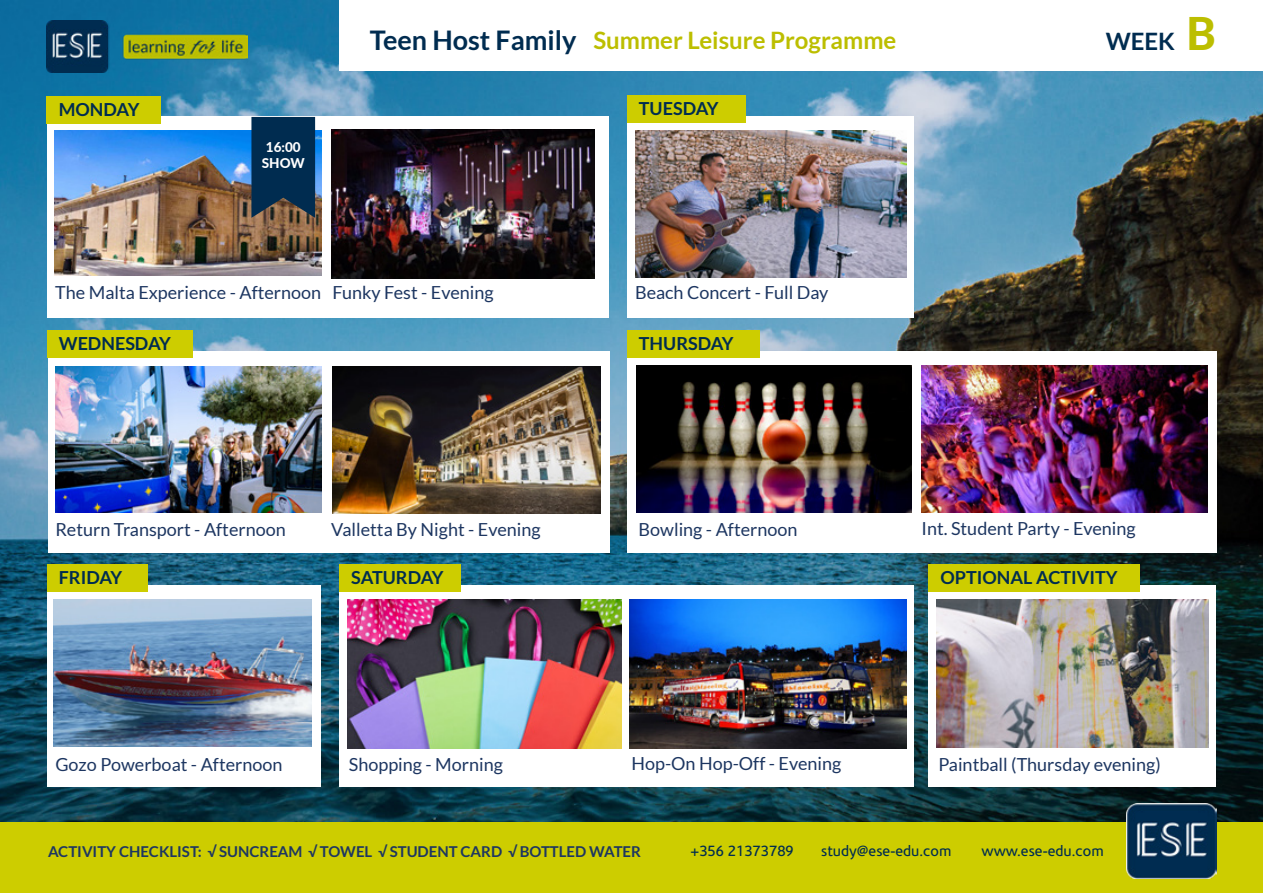
<style>
.page{position:relative;width:1263px;height:893px;background:#fff}
.page>*{position:absolute;margin:0;border:0;box-sizing:border-box;transform-origin:0 0}
.t1{font:700 24px "Lato";color:#bcbe00}
.t2{font:700 24px "Lato";color:#002c50}
.t3{font:18px "Lato";color:#1d3661}
.t4{font:700 18px "Lato";color:#002c50}
.t5{font:700 15px "Lato";color:#1d3661}
.t6{font:15px "Corisande";color:#002c50}
.t7{font:800 13.5px/16.2px "Lato";color:#fff}
.s1{font-size:27px;color:#002c50}
.s2{font-weight:800;font-size:45px;color:#bcbe00}
</style>
<div class="page">
<img style="left:0;top:0;width:1263px;height:822px">
<div style="left:0;top:822px;width:1263px;height:71px;background:#cdcd00"></div>
<div style="left:47px;top:117px;width:562px;height:201px;background:#fff"></div>
<div style="left:627px;top:117px;width:287px;height:201px;background:#fff"></div>
<div style="left:48px;top:351px;width:561px;height:202px;background:#fff"></div>
<div style="left:627px;top:351px;width:589px;height:202px;background:#fff"></div>
<div style="left:339px;top:586px;width:575px;height:201px;background:#fff"></div>
<div style="left:47px;top:586px;width:274px;height:201px;background:#fff"></div>
<div style="left:928px;top:586px;width:288px;height:201px;background:#fff"></div>
<div style="left:47px;top:96px;width:114px;height:28px;background:#cdcd00"></div>
<div style="left:627px;top:96px;width:119px;height:27px;background:#cdcd00"></div>
<div style="left:47px;top:330px;width:146px;height:28px;background:#cdcd00"></div>
<div style="left:627px;top:330px;width:132px;height:28px;background:#cdcd00"></div>
<div style="left:47px;top:564px;width:100px;height:28px;background:#cdcd00"></div>
<div style="left:339px;top:564px;width:121px;height:27px;background:#cdcd00"></div>
<div style="left:928px;top:564px;width:212px;height:27px;background:#cdcd00"></div>
<img style="left:1127px;top:804px;width:89px;height:75px">
<img style="left:47px;top:21px;width:201px;height:51px">
<div style="left:339px;top:0;width:924px;height:71px;background:#fff"></div>
<img style="left:347px;top:600px;width:274px;height:149px">
<img style="left:921px;top:365px;width:287px;height:147px">
<img style="left:936px;top:600px;width:273px;height:147px">
<img style="left:55px;top:367px;width:266px;height:145px">
<img style="left:331px;top:129px;width:263px;height:149px">
<img style="left:636px;top:366px;width:276px;height:146px">
<img style="left:333px;top:367px;width:267px;height:146px">
<img style="left:55px;top:130px;width:266px;height:146px">
<svg style="left:251px;top:117px;width:64px;height:101px;background:#0d314f"></svg>
<img style="left:635px;top:131px;width:271px;height:146px">
<img style="left:54px;top:600px;width:257px;height:146px">
<img style="left:629px;top:600px;width:277px;height:149px">
<hr style="left:1262px;top:822px;width:1px;height:71px;background:#fff">
<h1 class="t1" style="left:370px;top:27px;width:528px"><span class="s1">Teen Host Family</span> Summer Leisure Programme</h1>
<p class="t4" style="left:59px;top:99px;width:82px">MONDAY</p>
<p class="t4" style="left:639px;top:99px;width:81px">TUESDAY</p>
<p class="t7" style="left:262px;top:139px;width:44px">16:00<br>SHOW</p>
<p class="t3" style="left:55px;top:282px;width:440px">The Malta Experience - Afternoon Funky Fest - Evening</p>
<p class="t3" style="left:635px;top:282px;width:195px">Beach Concert - Full Day</p>
<p class="t4" style="left:59px;top:333px;width:114px">WEDNESDAY</p>
<p class="t4" style="left:639px;top:333px;width:96px">THURSDAY</p>
<h1 class="t2" style="left:1106px;top:27px;width:112px">WEEK <span class="s2">B</span></h1>
<p class="t3" style="left:55px;top:519px;width:232px">Return Transport - Afternoon</p>
<p class="t3" style="left:331px;top:519px;width:211px">Valletta By Night - Evening</p>
<p class="t3" style="left:639px;top:519px;width:160px">Bowling - Afternoon</p>
<p class="t3" style="left:921px;top:518px;width:216px">Int. Student Party - Evening</p>
<p class="t4" style="left:59px;top:567px;width:65px">FRIDAY</p>
<p class="t4" style="left:351px;top:567px;width:94px">SATURDAY</p>
<p class="t4" style="left:940px;top:567px;width:179px">OPTIONAL ACTIVITY</p>
<p class="t3" style="left:55px;top:754px;width:229px">Gozo Powerboat - Afternoon</p>
<p class="t3" style="left:349px;top:754px;width:156px">Shopping - Morning</p>
<p class="t3" style="left:631px;top:753px;width:211px">Hop-On Hop-Off - Evening</p>
<p class="t3" style="left:938px;top:754px;width:224px">Paintball (Thursday evening)</p>
<p class="t5" style="left:48px;top:843px;width:594px">ACTIVITY CHECKLIST: √ SUNCREAM √ TOWEL √ STUDENT CARD √ BOTTLED WATER</p>
<p class="t6" style="left:690px;top:842px;width:105px">+356 21373789</p>
<p class="t6" style="left:821px;top:842px;width:132px">study@ese-edu.com</p>
<p class="t6" style="left:981px;top:843px;width:124px">www.ese-edu.com</p>
</div>
